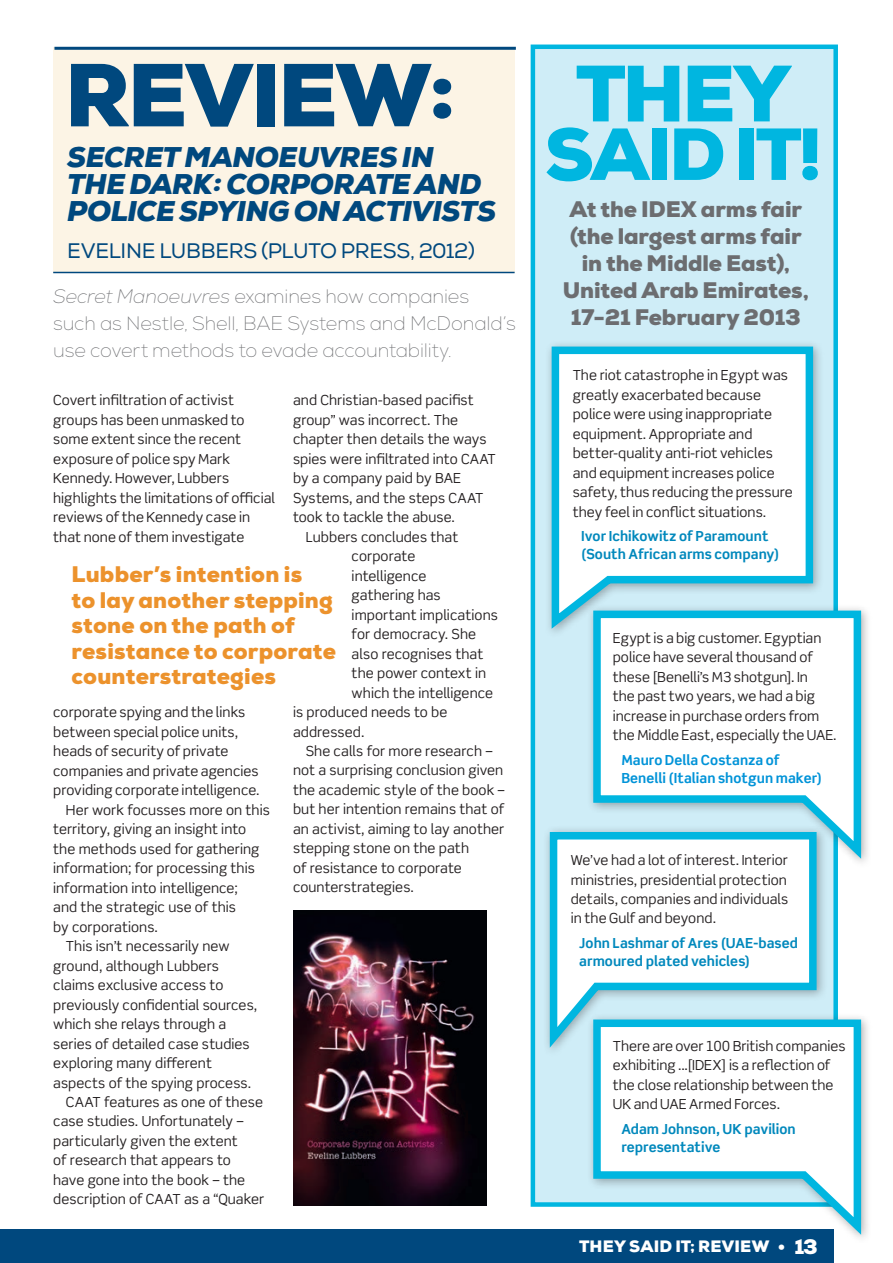
<style>
.page{position:relative;width:893px;height:1263px;background:#fff}
.page>*{position:absolute;margin:0;border:0;box-sizing:border-box;transform-origin:0 0}
.t1{font:900 89.25px "Nexa";letter-spacing:-.025em;color:#00487e}
.t2{font:900 79.65px "Nexa";color:#00b6e0}
.t3{font:900 73.5px "Nexa";letter-spacing:-.04em;color:#00b6e0}
.t4{font:italic 900 28.5px/27px "Nexa";letter-spacing:-.02em;color:#00487e}
.t5{font:900 22.5px/25.5px "Nexa";letter-spacing:.01em;color:#ec922c}
.t6{font:900 22.5px/27px "Nexa";letter-spacing:-.005em;color:#6c6d70;text-align:center}
.t7{font:21px "Nexa";letter-spacing:-.015em;color:#00487e}
.t8{font:100 19.5px/27px "Nexa";letter-spacing:-.005em;color:#6c6d70}
.t9{font:900 16.5px "Nexa";letter-spacing:.01em;color:#fff}
.t10{font:13.8px/19.5px "Scene Std";letter-spacing:.005em;color:#231f20}
.t11{font:700 13.8px/18px "Scene Std";letter-spacing:.005em;color:#0088bc}
.t12{font:700 13.8px/18px "Scene Std";letter-spacing:.005em;color:#0093d8}
.s1{font-style:italic}
.s2{font-weight:700;font-size:21px}
.s3{font-size:21px}
</style>
<div class="page">
<div style="left:0;top:1230px;width:833px;height:33px;background:#00487e"></div>
<div style="left:531px;top:45px;width:307px;height:1162px;background:#cfedf7;border:4px solid #00b6e0"></div>
<div style="left:53px;top:47px;width:462px;height:226px;background:#fcf4e5"></div>
<hr style="left:54px;top:47px;width:462px;height:3px;background:#00487e">
<hr style="left:53px;top:272px;width:462px;height:1px;background:#00487e">
<img style="left:293px;top:910px;width:194px;height:296px">
<div style="left:586px;top:604px;width:287px;height:264px;background:#231f20;opacity:.35"></div>
<svg style="left:589px;top:607px;width:276px;height:260px;background:#def3f8"></svg>
<div style="left:543px;top:825px;width:285px;height:232px;background:#231f20;opacity:.35"></div>
<svg style="left:546px;top:828px;width:274px;height:229px;background:#d4f0f7"></svg>
<div style="left:545px;top:340px;width:279px;height:298px;background:#231f20;opacity:.35"></div>
<svg style="left:548px;top:343px;width:269px;height:293px;background:#d8f2f8"></svg>
<div style="left:586px;top:1013px;width:287px;height:231px;background:#231f20;opacity:.35"></div>
<svg style="left:589px;top:1016px;width:276px;height:227px"></svg>
<h1 class="t1" style="left:65px;top:38px;width:393px">review:</h1>
<h3 class="t4" style="left:67px;top:144px;width:430px">SECRET MANOEUVRES IN<br>THE DARK:CORPORATE AND<br>POLICE SPYING ON ACTIVISTS</h3>
<h3 class="t7" style="left:67px;top:238px;width:134px">EVELINE LUBBE</h3>
<h3 class="t7" style="left:229px;top:238px;width:155px">RS (PLUTO PRESS</h3>
<h3 class="t7" style="left:410px;top:238px;width:66px">, 2012)</h3>
<h3 class="t8" style="left:53px;top:283px;width:464px"><span class="s1">Secret Manoeuvres</span> examines how companies such as Nestle, Shell, BAE Systems and McDonald’s use covert methods to evade accountability.</h3>
<p class="t10" style="left:53px;top:390px;width:223px">Covert infiltration of activist groups has been unmasked to some extent since the recent exposure of police spy Mark<br>Kennedy. However, Lubbers highlights the limitations of official reviews of the Kennedy case in that none of them investigate</p>
<p class="t10" style="left:293px;top:390px;width:182px">and Christian-based pacifist</p>
<p class="t10" style="left:293px;top:410px;width:167px">group” was incorrect. The</p>
<p class="t10" style="left:293px;top:429px;width:195px">chapter then details the ways</p>
<p class="t10" style="left:293px;top:449px;width:204px">spies were infiltrated into CAAT</p>
<p class="t10" style="left:293px;top:468px;width:169px">by a company paid by BAE</p>
<p class="t10" style="left:293px;top:488px;width:192px">Systems, and the steps CAAT</p>
<p class="t10" style="left:293px;top:507px;width:163px">took to tackle the abuse.</p>
<p class="t10" style="left:306px;top:527px;width:154px">Lubbers concludes that</p>
<p class="t10" style="left:352px;top:546px;width:65px">corporate</p>
<p class="t10" style="left:352px;top:566px;width:76px">intelligence</p>
<p class="t10" style="left:352px;top:585px;width:91px">gathering has</p>
<p class="t10" style="left:352px;top:605px;width:148px">important implications</p>
<p class="t10" style="left:352px;top:624px;width:126px">for democracy. She</p>
<p class="t10" style="left:352px;top:644px;width:133px">also recognises that</p>
<p class="t10" style="left:352px;top:663px;width:136px">the power context in</p>
<p class="t10" style="left:352px;top:683px;width:143px">which the intelligence</p>
<p class="t10" style="left:293px;top:702px;width:156px">is produced needs to be</p>
<p class="t10" style="left:293px;top:722px;width:73px">addressed.</p>
<p class="t10" style="left:306px;top:741px;width:188px">She calls for more research –</p>
<p class="t10" style="left:293px;top:761px;width:212px">not a surprising conclusion given</p>
<p class="t10" style="left:293px;top:780px;width:213px">the academic style of the book –</p>
<p class="t10" style="left:293px;top:800px;width:213px">but her intention remains that of</p>
<p class="t10" style="left:293px;top:819px;width:213px">an activist, aiming to lay another</p>
<p class="t10" style="left:293px;top:839px;width:178px">stepping stone on the path</p>
<p class="t10" style="left:293px;top:858px;width:170px">of resistance to corporate</p>
<p class="t10" style="left:293px;top:877px;width:122px">counterstrategies.</p>
<h3 class="t5" style="left:72px;top:562px;width:266px">Lubber’s intention is<br>to lay another stepping stone on the path of resistance to corporate counterstrategies</h3>
<p class="t10" style="left:53px;top:702px;width:194px">corporate spying and the links</p>
<p class="t10" style="left:53px;top:722px;width:186px">between special police units,</p>
<p class="t10" style="left:53px;top:741px;width:177px">heads of security of private</p>
<p class="t10" style="left:53px;top:761px;width:207px">companies and private agencies</p>
<p class="t10" style="left:53px;top:780px;width:208px">providing corporate intelligence.</p>
<p class="t10" style="left:66px;top:800px;width:205px">Her work focusses more on this</p>
<p class="t10" style="left:53px;top:819px;width:195px">territory, giving an insight into</p>
<p class="t10" style="left:53px;top:839px;width:208px">the methods used for gathering</p>
<p class="t10" style="left:53px;top:858px;width:203px">information; for processing this</p>
<p class="t10" style="left:53px;top:878px;width:186px">information into intelligence;</p>
<p class="t10" style="left:53px;top:897px;width:184px">and the strategic use of this</p>
<p class="t10" style="left:53px;top:917px;width:106px">by corporations.</p>
<p class="t10" style="left:66px;top:936px;width:165px">This isn’t necessarily new</p>
<p class="t10" style="left:53px;top:956px;width:167px">ground, although Lubbers</p>
<p class="t10" style="left:53px;top:975px;width:172px">claims exclusive access to</p>
<p class="t10" style="left:53px;top:995px;width:206px">previously confidential sources,</p>
<p class="t10" style="left:53px;top:1014px;width:175px">which she relays through a</p>
<p class="t10" style="left:53px;top:1034px;width:198px">series of detailed case studies</p>
<p class="t10" style="left:53px;top:1053px;width:160px">exploring many different</p>
<p class="t10" style="left:53px;top:1072px;width:200px">aspects of the spying process.</p>
<p class="t10" style="left:66px;top:1092px;width:199px">CAAT features as one of these</p>
<p class="t10" style="left:53px;top:1111px;width:192px">case studies. Unfortunately –</p>
<p class="t10" style="left:53px;top:1131px;width:186px">particularly given the extent</p>
<p class="t10" style="left:53px;top:1150px;width:179px">of research that appears to</p>
<p class="t10" style="left:53px;top:1170px;width:194px">have gone into the book – the</p>
<p class="t10" style="left:53px;top:1189px;width:213px">description of CAAT as a “Quaker</p>
<h2 class="t2" style="left:575px;top:42px;width:217px">They</h2>
<h3 class="t3" style="left:545px;top:107px;width:279px">said it!</h3>
<h3 class="t6" style="left:563px;top:196px;width:248px">At the IDEX arms fair (the largest arms fair in the Middle East),<br>United Arab Emirates,<br>17-21 February 2013</h3>
<p class="t10" style="left:573px;top:366px;width:222px">The riot catastrophe in Egypt was greatly exacerbated because police were using inappropriate equipment. Appropriate and better-quality anti-riot vehicles and equipment increases police safety, thus reducing the pressure they feel in conflict situations.</p>
<p class="t11" style="left:581px;top:527px;width:200px">Ivor Ichikowitz of Paramount (South African arms company)</p>
<p class="t10" style="left:613px;top:628px;width:225px">Egypt is a big customer. Egyptian police have several thousand of these [Benelli’s M3 shotgun]. In<br>the past two years, we had a big increase in purchase orders from the Middle East, especially the UAE.</p>
<p class="t12" style="left:621px;top:751px;width:202px">Mauro Della Costanza of<br>Benelli (Italian shotgun maker)</p>
<p class="t10" style="left:571px;top:850px;width:219px;text-align:justify">We’ve had a lot of interest. Interior ministries, presidential protection details, companies and individuals in the Gulf and beyond.</p>
<p class="t11" style="left:579px;top:934px;width:220px">John Lashmar of Ares (UAE-based armoured plated vehicles)</p>
<p class="t10" style="left:613px;top:1036px;width:234px">There are over 100 British companies exhibiting ...[IDEX] is a reflection of the close relationship between the UK and UAE Armed Forces.</p>
<p class="t11" style="left:621px;top:1119px;width:176px">Adam Johnson, UK pavilion representative</p>
<p class="t9" style="left:579px;top:1236px;width:24px">THEY</p>
<p class="t9" style="left:629px;top:1236px;width:190px">said it; review <span class="s2">•</span> <span class="s3">13</span></p>
</div>
